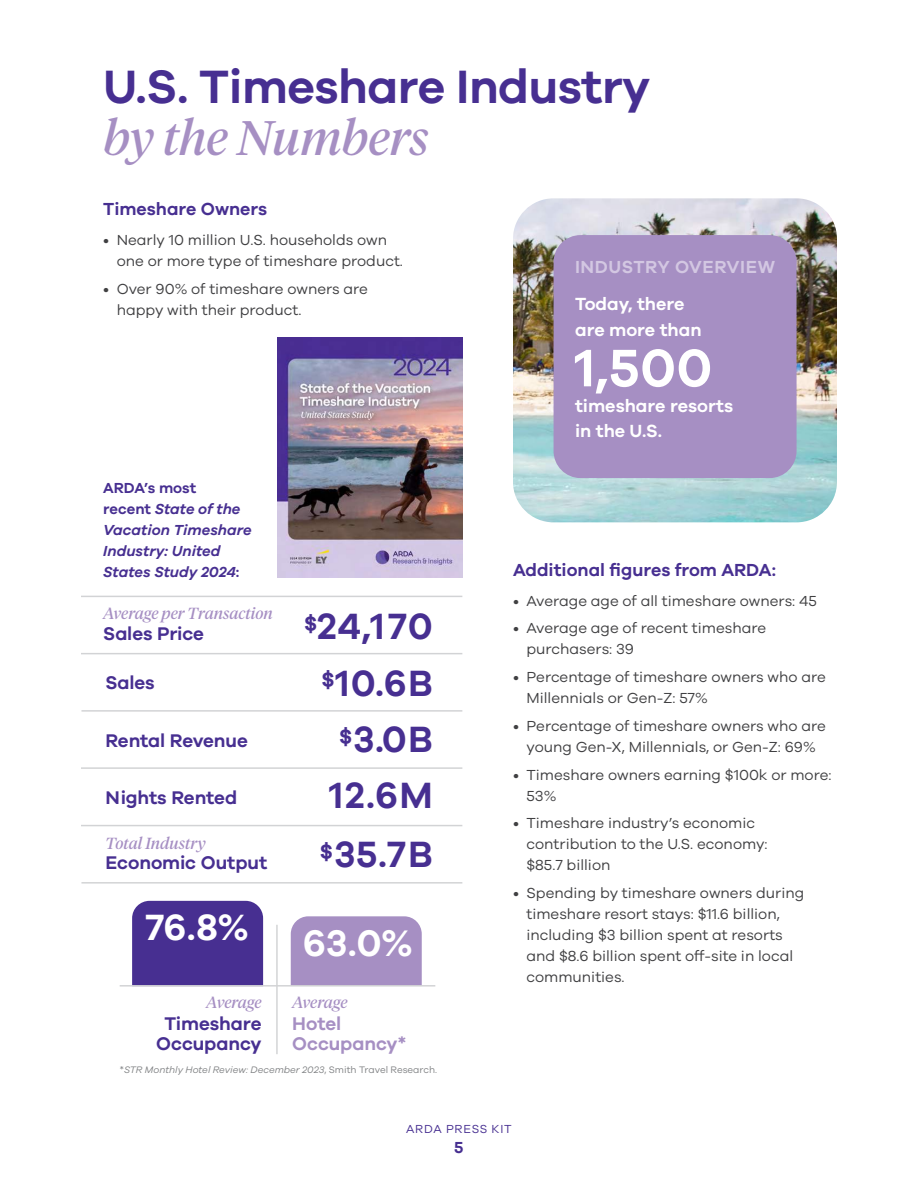
<style>
.page{position:relative;width:918px;height:1188px;background:#fff}
.page>*{position:absolute;margin:0;border:0;box-sizing:border-box;transform-origin:0 0}
.t1{font:600 54.45px "Galano Grotesque";color:#fff}
.t2{font:600 48.3px "Galano Grotesque";letter-spacing:-.01em;color:#472f91}
.t3{font:italic 48.3px "Tiempos Headline";color:#a68fc3}
.t4{font:600 38.1px "Galano Grotesque";color:#fff}
.t5{font:600 37.8px "Galano Grotesque";letter-spacing:.03em;color:#472f91}
.t6{font:600 37.8px "Galano Grotesque";color:#fff}
.t7{font:600 18.9px/19.5px "Galano Grotesque";letter-spacing:-.005em;color:#472f91;text-align:center}
.t8{font:600 18.9px/19.5px "Galano Grotesque";letter-spacing:-.005em;color:#a68fc3}
.t9{font:600 18.15px/25.3px "Galano Grotesque";color:#fff}
.t10{font:600 18px "Galano Grotesque";color:#472f91}
.t11{font:600 18px "Galano Grotesque";letter-spacing:.03em;color:#d3c7e2}
.t12{font:600 16.5px "Galano Grotesque";color:#472f91}
.t13{font:italic 16.05px "Tiempos Headline";color:#a68fc3}
.t14{font:15px/21px "Galano Grotesque";color:#404042}
.t15{font:italic 600 15px/21px "Galano Grotesque";color:#472f91}
.t16{font:12px "Galano Grotesque";letter-spacing:.06em;color:#472f91}
.t17{font:italic 9.75px "Galano Grotesque";color:#808284}
.s1{font-style:normal}
</style>
<div class="page">
<img style="left:277px;top:338px;width:185px;height:239px">
<hr style="left:81px;top:596px;width:381px;height:1px;background:#d2d3d5">
<hr style="left:81px;top:653px;width:381px;height:1px;background:#d2d3d5">
<hr style="left:81px;top:825px;width:381px;height:1px;background:#d2d3d5">
<hr style="left:276px;top:925px;width:2px;height:129px;background:#d2d3d5">
<div style="left:291px;top:916px;width:131px;height:69px;background:#a68fc3"></div>
<div style="left:132px;top:901px;width:131px;height:84px;background:#472f91"></div>
<hr style="left:120px;top:985px;width:315px;height:2px;background:#d2d3d5">
<hr style="left:81px;top:710px;width:381px;height:2px;background:#d2d3d5">
<hr style="left:81px;top:882px;width:381px;height:2px;background:#d2d3d5">
<hr style="left:81px;top:767px;width:381px;height:2px;background:#d2d3d5">
<img style="left:513px;top:198px;width:324px;height:324px">
<div style="left:554px;top:235px;width:243px;height:243px;background:#a68fc3;border-radius:27px"></div>
<h2 class="t2" style="left:103px;top:66px;width:549px">U.S. Timeshare Industry</h2>
<h2 class="t3" style="left:103px;top:118px;width:327px">by the Numbers</h2>
<p class="t10" style="left:103px;top:201px;width:166px">Timeshare Owners</p>
<p class="t14" style="left:117px;top:230px;width:288px;text-indent:-14px">• Nearly 10 million U.S. households own one or more type of timeshare product.</p>
<p class="t14" style="left:117px;top:279px;width:253px;text-indent:-14px">• Over 90% of timeshare owners are happy with their product.</p>
<p class="t11" style="left:575px;top:259px;width:201px">INDUSTRY OVERVIEW</p>
<p class="t9" style="left:575px;top:292px;width:128px">Today, there are more than</p>
<h1 class="t1" style="left:575px;top:344px;width:139px">1,500</h1>
<p class="t9" style="left:575px;top:394px;width:160px">timeshare resorts in the U.S.</p>
<p class="t15" style="left:103px;top:479px;width:150px"><span class="s1">ARDA’s most<br>recent</span> State of the<br>Vacation Timeshare<br>Industry: United<br>States Study 2024<span class="s1">:</span></p>
<p class="t13" style="left:103px;top:607px;width:171px">Average per Transaction</p>
<p class="t7" style="left:103px;top:625px;width:102px">Sales Price</p>
<p class="t7" style="left:105px;top:674px;width:51px">Sales</p>
<h3 class="t5" style="left:304px;top:610px;width:131px"><sup>$</sup>24,170</h3>
<h3 class="t5" style="left:321px;top:666px;width:113px"><sup>$</sup>10.6B</h3>
<p class="t7" style="left:105px;top:732px;width:144px">Rental Revenue</p>
<h3 class="t5" style="left:339px;top:723px;width:95px"><sup>$</sup>3.0B</h3>
<p class="t7" style="left:105px;top:789px;width:133px">Nights Rented</p>
<h3 class="t5" style="left:329px;top:779px;width:105px">12.6M</h3>
<p class="t13" style="left:105px;top:837px;width:102px">Total Industry</p>
<p class="t7" style="left:105px;top:854px;width:163px">Economic Output</p>
<h3 class="t5" style="left:320px;top:838px;width:115px"><sup>$</sup>35.7B</h3>
<h3 class="t6" style="left:145px;top:911px;width:105px">76.8%</h3>
<h3 class="t4" style="left:303px;top:926px;width:112px">63.0%</h3>
<p class="t13" style="left:206px;top:995px;width:57px">Average</p>
<p class="t13" style="left:292px;top:995px;width:57px">Average</p>
<p class="t7" style="left:156px;top:1015px;width:107px">Timeshare<br>Occupancy</p>
<p class="t8" style="left:292px;top:1015px;width:115px">Hotel<br>Occupancy*</p>
<p class="t17" style="left:120px;top:1066px;width:319px"><span class="s1">*</span>STR Monthly Hotel Review: December 2023<span class="s1">, Smith Travel Research.</span></p>
<p class="t10" style="left:513px;top:562px;width:265px">Additional figures from ARDA:</p>
<p class="t14" style="left:513px;top:591px;width:305px">• Average age of all timeshare owners: 45</p>
<p class="t14" style="left:526px;top:619px;width:241px;text-indent:-14px">• Average age of recent timeshare purchasers: 39</p>
<p class="t14" style="left:526px;top:668px;width:301px;text-indent:-14px">• Percentage of timeshare owners who are<br>Millennials or Gen-Z: 57%</p>
<p class="t14" style="left:513px;top:716px;width:314px;text-align:center">• Percentage of timeshare owners who are young Gen-X, Millennials, or Gen-Z: 69%</p>
<p class="t14" style="left:526px;top:765px;width:307px;text-indent:-14px">• Timeshare owners earning $100k or more:<br>53%</p>
<p class="t14" style="left:526px;top:814px;width:243px;text-indent:-14px">• Timeshare industry’s economic contribution to the U.S. economy: $85.7 billion</p>
<p class="t14" style="left:526px;top:884px;width:279px;text-indent:-14px">• Spending by timeshare owners during timeshare resort stays: $11.6 billion, including $3 billion spent at resorts and $8.6 billion spent off-site in local communities.</p>
<p class="t16" style="left:406px;top:1124px;width:107px">ARDA PRESS KIT</p>
<p class="t12" style="left:454px;top:1140px;width:11px">5</p>
</div>
